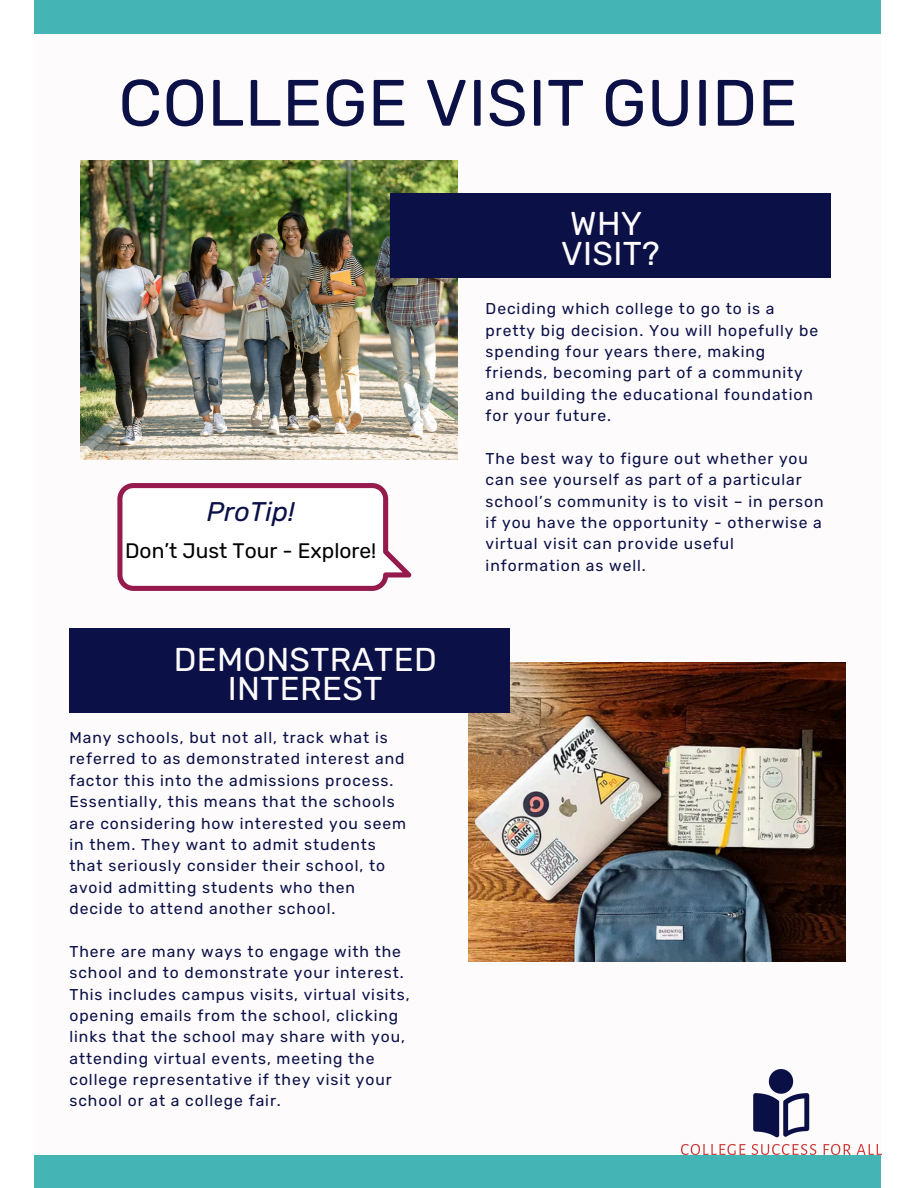
<style>
.page{position:relative;width:918px;height:1188px;background:#fff}
.page>*{position:absolute;margin:0;border:0;box-sizing:border-box;transform-origin:0 0}
.t1{font:65.4px "Rubik";letter-spacing:.01em;color:#0b1147}
.t2{font:33px/29.2px "Rubik";letter-spacing:.01em;color:#fdfbfb}
.t3{font:italic 27px "Rubik";color:#0b1147}
.t4{font:21px "Rubik";color:#000}
.t5{font:15.6px/21.3px "Rubik";letter-spacing:.06em;color:#0b1147}
</style>
<div class="page">
<div style="left:35px;top:11px;width:846px;height:1166px;background:#fdfbfb"></div>
<div style="left:35px;top:1155px;width:846px;height:33px;background:#44b4b5"></div>
<div style="left:35px;top:0;width:846px;height:34px;background:#44b4b5"></div>
<img style="left:80px;top:160px;width:377px;height:300px">
<img style="left:469px;top:663px;width:377px;height:299px">
<div style="left:390px;top:193px;width:440px;height:85px;background:#0b1147"></div>
<div style="left:69px;top:628px;width:440px;height:85px;background:#0b1147"></div>
<img style="left:681px;top:1070px;width:200px;height:84px">
<svg style="left:117px;top:483px;width:295px;height:108px"></svg>
<p class="t1" style="left:118px;top:65px;width:681px">COLLEGE VISIT GUIDE</p>
<p class="t3" style="left:207px;top:496px;width:89px">ProTip!</p>
<h3 class="t4" style="left:125px;top:538px;width:253px">Don’t Just Tour - Explore!</h3>
<p class="t2" style="left:174px;top:645px;width:264px;text-align:center">DEMONSTRATED<br>INTEREST</p>
<p class="t5" style="left:69px;top:727px;width:338px">Many schools, but not all, track what is referred to as demonstrated interest and factor this into the admissions process.<br>Essentially, this means that the schools are considering how interested you seem in them. They want to admit students that seriously consider their school, to avoid admitting students who then decide to attend another school.</p>
<p class="t5" style="left:69px;top:941px;width:342px">There are many ways to engage with the school and to demonstrate your interest.<br>This includes campus visits, virtual visits, opening emails from the school, clicking links that the school may share with you, attending virtual events, meeting the college representative if they visit your school or at a college fair.</p>
<h1 class="t2" style="left:561px;top:209px;width:100px">WHY<br>VISIT?</h1>
<p class="t5" style="left:486px;top:298px;width:334px">Deciding which college to go to is a pretty big decision. You will hopefully be spending four years there, making friends, becoming part of a community and building the educational foundation for your future.</p>
<h2 class="t5" style="left:486px;top:448px;width:339px">The best way to figure out whether you can see yourself as part of a particular school’s community is to visit – in person if you have the opportunity - otherwise a virtual visit can provide useful information as well.</h2>
</div>
